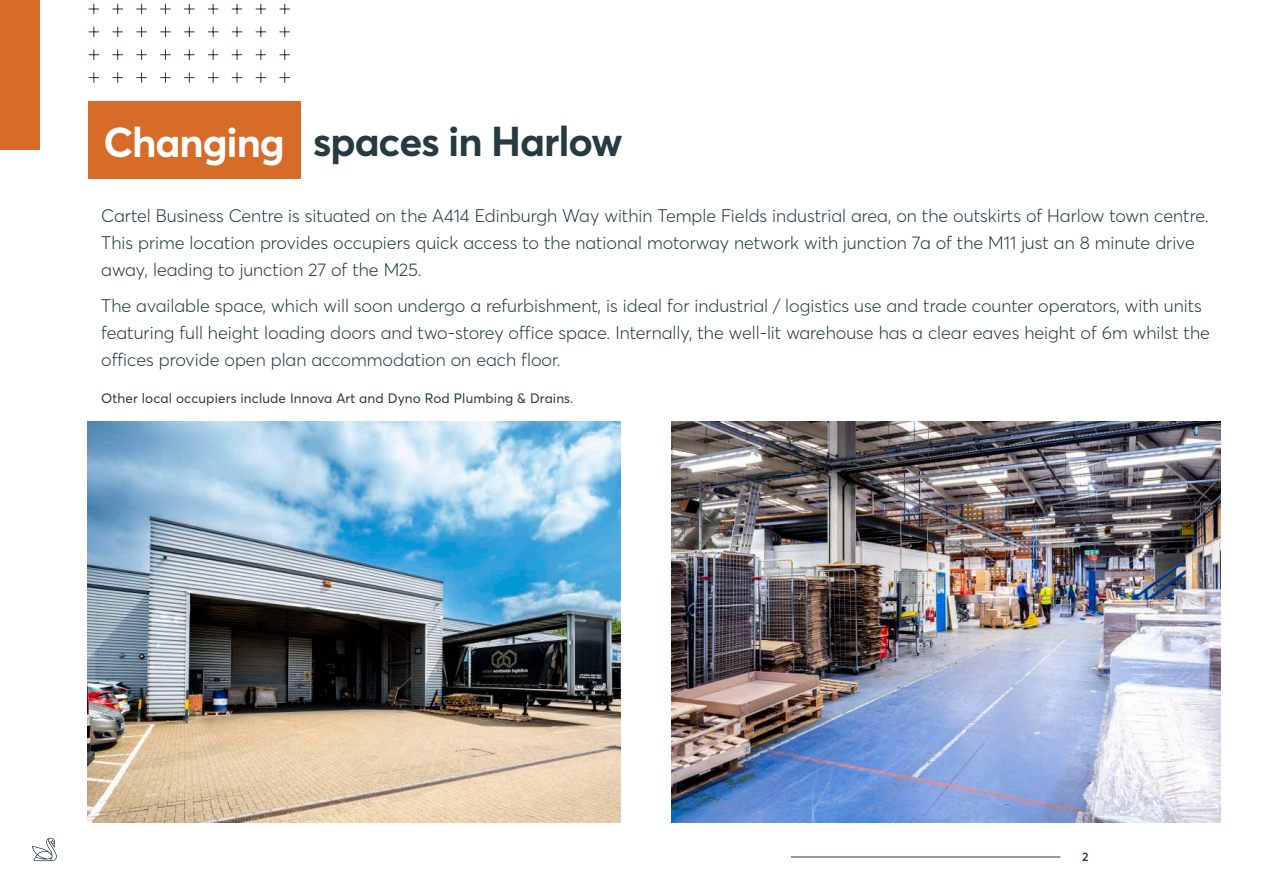
<style>
.page{position:relative;width:1263px;height:893px;background:#fff}
.page>*{position:absolute;margin:0;border:0;box-sizing:border-box;transform-origin:0 0}
.t1{font:700 41.25px "Averta Std";letter-spacing:-.025em;color:#263a42}
.t2{font:300 18px/27px "Averta Std";color:#263a42}
.t3{font:13.5px "Averta Std";letter-spacing:.01em;color:#263a42}
.t4{font:600 12.15px "Averta Std";color:#263a42}
.s1{color:#fff}
</style>
<div class="page">
<img style="left:87px;top:421px;width:534px;height:402px">
<img style="left:672px;top:421px;width:548px;height:402px">
<div style="left:88px;top:102px;width:212px;height:77px;background:#d76b28"></div>
<hr style="left:791px;top:857px;width:269px;height:1px;background:#263a42">
<svg style="left:32px;top:837px;width:25px;height:24px"></svg>
<div style="left:0;top:0;width:40px;height:150px;background:#d76b28"></div>
<svg style="left:279px;top:3px;width:11px;height:11px"></svg>
<svg style="left:256px;top:3px;width:10px;height:11px"></svg>
<svg style="left:232px;top:3px;width:10px;height:11px"></svg>
<svg style="left:208px;top:3px;width:10px;height:11px"></svg>
<svg style="left:184px;top:3px;width:10px;height:11px"></svg>
<svg style="left:160px;top:3px;width:11px;height:11px"></svg>
<svg style="left:136px;top:3px;width:11px;height:11px"></svg>
<svg style="left:112px;top:3px;width:11px;height:11px"></svg>
<svg style="left:89px;top:3px;width:10px;height:11px"></svg>
<svg style="left:279px;top:27px;width:11px;height:10px"></svg>
<svg style="left:256px;top:27px;width:10px;height:10px"></svg>
<svg style="left:232px;top:27px;width:10px;height:10px"></svg>
<svg style="left:208px;top:27px;width:10px;height:10px"></svg>
<svg style="left:184px;top:27px;width:10px;height:10px"></svg>
<svg style="left:160px;top:27px;width:11px;height:10px"></svg>
<svg style="left:136px;top:27px;width:11px;height:10px"></svg>
<svg style="left:112px;top:27px;width:11px;height:10px"></svg>
<svg style="left:89px;top:27px;width:10px;height:10px"></svg>
<svg style="left:279px;top:50px;width:11px;height:10px"></svg>
<svg style="left:256px;top:50px;width:10px;height:10px"></svg>
<svg style="left:232px;top:50px;width:10px;height:10px"></svg>
<svg style="left:208px;top:50px;width:10px;height:10px"></svg>
<svg style="left:184px;top:50px;width:10px;height:10px"></svg>
<svg style="left:160px;top:50px;width:11px;height:10px"></svg>
<svg style="left:136px;top:50px;width:11px;height:10px"></svg>
<svg style="left:112px;top:50px;width:11px;height:10px"></svg>
<svg style="left:89px;top:50px;width:10px;height:10px"></svg>
<svg style="left:279px;top:72px;width:11px;height:11px"></svg>
<svg style="left:256px;top:72px;width:10px;height:11px"></svg>
<svg style="left:232px;top:72px;width:10px;height:11px"></svg>
<svg style="left:208px;top:72px;width:10px;height:11px"></svg>
<svg style="left:184px;top:72px;width:10px;height:11px"></svg>
<svg style="left:160px;top:72px;width:11px;height:11px"></svg>
<svg style="left:136px;top:72px;width:11px;height:11px"></svg>
<svg style="left:112px;top:72px;width:11px;height:11px"></svg>
<svg style="left:89px;top:72px;width:10px;height:11px"></svg>
<h1 class="t1" style="left:103px;top:112px;width:521px"><span class="s1">Changing</span> spaces in Harlow</h1>
<p class="t2" style="left:101px;top:202px;width:1109px">Cartel Business Centre is situated on the A414 Edinburgh Way within Temple Fields industrial area, on the outskirts of Harlow town centre.<br>This prime location provides occupiers quick access to the national motorway network with junction 7a of the M11 just an 8 minute drive away, leading to junction 27 of the M25.</p>
<p class="t2" style="left:101px;top:291px;width:1110px">The available space, which will soon undergo a refurbishment, is ideal for industrial / logistics use and trade counter operators, with units featuring full height loading doors and two‐storey office space. Internally, the well-lit warehouse has a clear eaves height of 6m whilst the offices provide open plan accommodation on each floor.</p>
<p class="t3" style="left:101px;top:389px;width:474px">Other local occupiers include Innova Art and Dyno Rod Plumbing &amp; Drains.</p>
<p class="t4" style="left:1082px;top:849px;width:8px">2</p>
</div>
